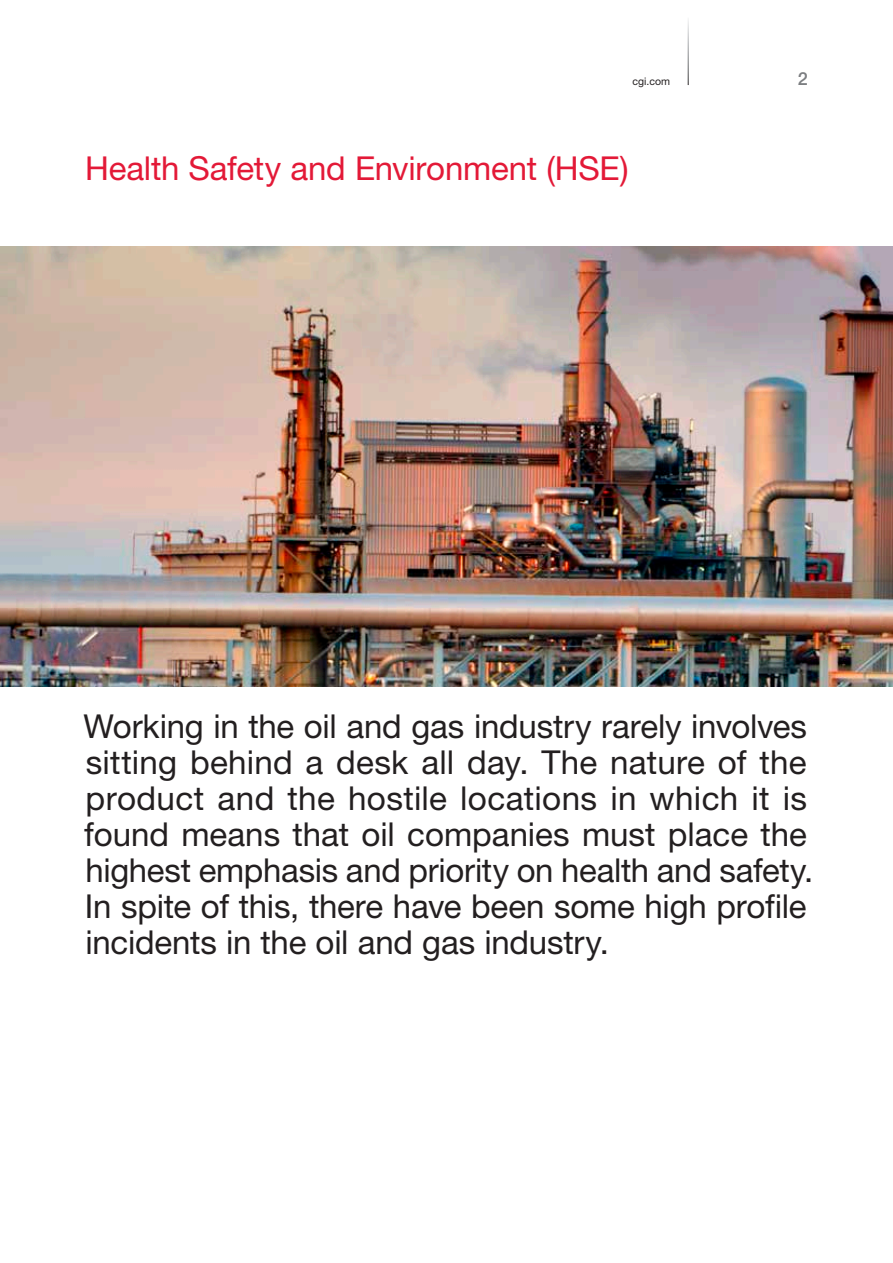
<style>
.page{position:relative;width:893px;height:1263px;background:#fff}
.page>*{position:absolute;margin:0;border:0;box-sizing:border-box;transform-origin:0 0}
.t1{font:33px/36px "Helvetica Neue LT Std";letter-spacing:-.005em;color:#231f20}
.t2{font:33px "Helvetica Neue LT Std";letter-spacing:-.005em;color:#e31937}
.t3{font:500 18px "Helvetica Neue LT Std";color:#7c7e81}
.t4{font:10.5px "Helvetica Neue LT Std";color:#231f20}
</style>
<div class="page">
<img style="left:0;top:247px;width:893px;height:440px">
<p class="t4" style="left:633px;top:75px;width:39px">cgi.com</p>
<p class="t3" style="left:798px;top:68px;width:12px">2</p>
<p class="t2" style="left:85px;top:149px;width:545px">Health Safety and Environment (HSE)</p>
<p class="t1" style="left:83px;top:708px;width:731px">Working in the oil and gas industry rarely involves sitting behind a desk all day. The nature of the product and the hostile locations in which it is found means that oil companies must place the highest emphasis and priority on health and safety.<br>In spite of this, there have been some high profile incidents in the oil and gas industry.</p>
</div>
